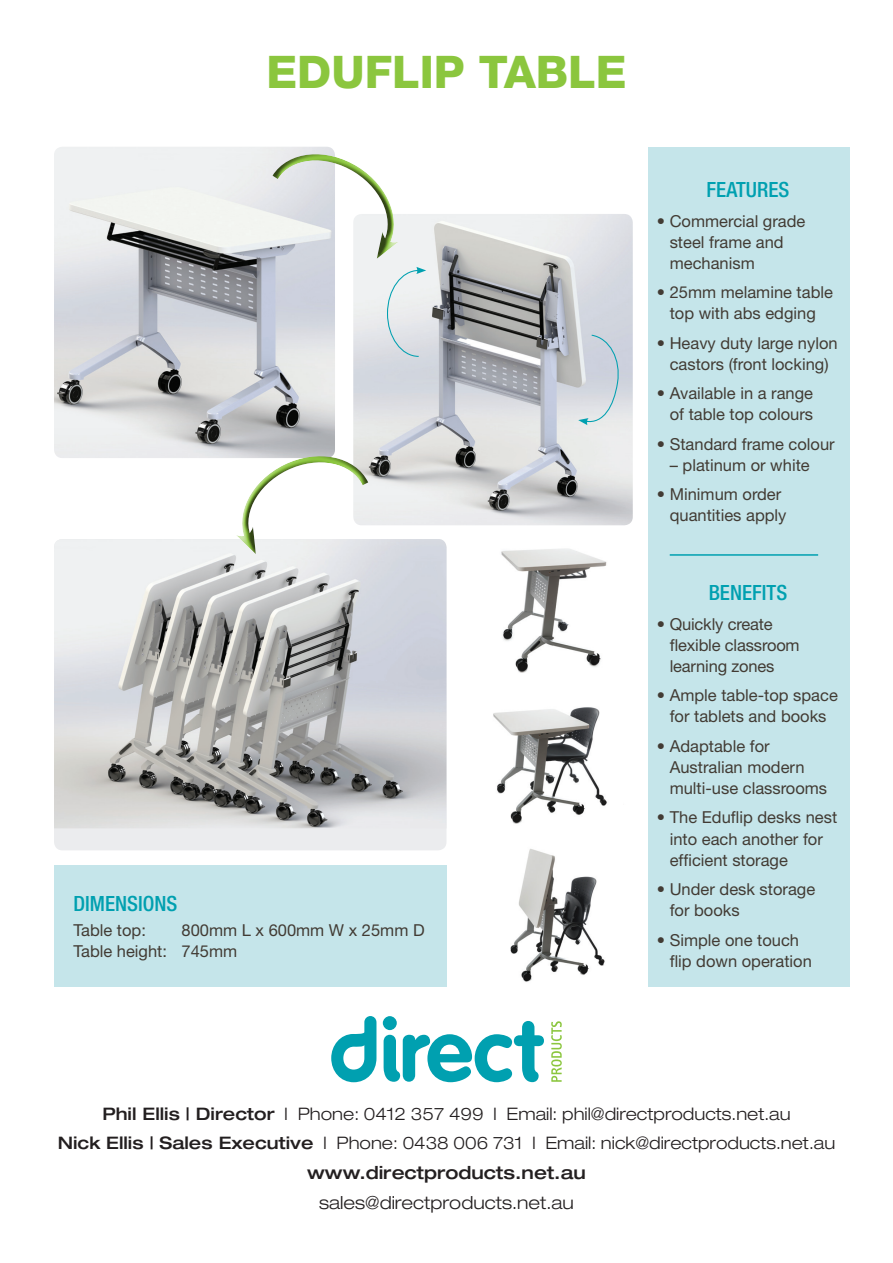
<style>
.page{position:relative;width:893px;height:1263px;background:#fff}
.page>*{position:absolute;margin:0;border:0;box-sizing:border-box;transform-origin:0 0}
.t1{font:800 45px "Helvetica Neue";color:#8bc63e}
.t2{font:500 condensed 21px "Helvetica Neue";color:#00a0b0}
.t3{font:300 expanded 18px "Helvetica Neue";color:#231f20}
.t4{font:500 expanded 18px "Helvetica Neue";color:#231f20}
.t5{font:300 expanded 17.25px/29.2px "Helvetica Neue";color:#231f20;text-align:center}
.t6{font:16.5px/21px "Helvetica Neue";color:#423b34}
.s1{font-weight:500}
</style>
<div class="page">
<div style="left:648px;top:147px;width:202px;height:839px;background:#c5e5ea"></div>
<div style="left:54px;top:865px;width:392px;height:121px;background:#c5e5ea"></div>
<svg style="left:331px;top:1016px;width:45px;height:66px"></svg>
<svg style="left:383px;top:1016px;width:161px;height:66px"></svg>
<svg style="left:551px;top:1021px;width:11px;height:61px"></svg>
<img style="left:54px;top:147px;width:281px;height:311px">
<img style="left:501px;top:548px;width:106px;height:125px">
<img style="left:493px;top:707px;width:114px;height:117px">
<img style="left:510px;top:849px;width:95px;height:133px">
<img style="left:353px;top:214px;width:280px;height:311px">
<svg style="left:578px;top:334px;width:44px;height:91px;background:#cdd6de"></svg>
<div style="left:54px;top:539px;width:392px;height:311px;background:#ebecee;border-radius:9px"></div>
<img style="left:54px;top:539px;width:392px;height:289px">
<svg style="left:262px;top:147px;width:164px;height:210px"></svg>
<svg style="left:216px;top:435px;width:161px;height:125px"></svg>
<hr style="left:670px;top:554px;width:148px;height:2px;background:#00a0b0">
<h1 class="t1" style="left:266px;top:46px;width:362px">EDUFLIP TABLE</h1>
<p class="t2" style="left:74px;top:891px;width:105px">DIMENSIONS</p>
<p class="t6" style="left:74px;top:920px;width:74px">Table top:</p>
<p class="t6" style="left:74px;top:920px;width:353px;text-indent:108px">800mm L x 600mm W x 25mm D<br>Table height: 745mm</p>
<p class="t2" style="left:706px;top:177px;width:84px">FEATURES</p>
<p class="t6" style="left:670px;top:210px;width:137px;text-indent:-13px">• Commercial grade steel frame and mechanism</p>
<p class="t6" style="left:657px;top:281px;width:178px;text-align:center">• 25mm melamine table top with abs edging</p>
<p class="t6" style="left:657px;top:332px;width:182px;text-align:center">• Heavy duty large nylon castors (front locking)</p>
<p class="t6" style="left:657px;top:382px;width:158px;text-align:right">• Available in a range of table top colours</p>
<p class="t6" style="left:657px;top:433px;width:179px">• Standard frame colour</p>
<p class="t6" style="left:670px;top:454px;width:141px">– platinum or white</p>
<p class="t6" style="left:670px;top:484px;width:118px;text-indent:-13px">• Minimum order quantities apply</p>
<p class="t2" style="left:709px;top:580px;width:80px">BENEFITS</p>
<p class="t6" style="left:670px;top:613px;width:131px;text-indent:-13px">• Quickly create flexible classroom learning zones</p>
<p class="t6" style="left:657px;top:685px;width:182px;text-align:center">• Ample table-top space for tablets and books</p>
<p class="t6" style="left:670px;top:735px;width:159px;text-indent:-13px">• Adaptable for<br>Australian modern multi-use classrooms</p>
<p class="t6" style="left:670px;top:807px;width:169px;text-indent:-13px">• The Eduflip desks nest into each another for efficient storage</p>
<p class="t6" style="left:670px;top:878px;width:147px;text-indent:-13px">• Under desk storage for books</p>
<p class="t6" style="left:670px;top:929px;width:144px;text-indent:-13px">• Simple one touch flip down operation</p>
<p class="t5" style="left:58px;top:1098px;width:779px"><span class="s1">Phil Ellis | Director</span> I Phone: 0412 357 499 I Email: phil@directproducts.net.au<br><span class="s1">Nick Ellis | Sales Executive</span> I Phone: 0438 006 731 I Email: nick@directproducts.net.au</p>
<p class="t4" style="left:307px;top:1161px;width:280px">www.directproducts.net.au</p>
<p class="t3" style="left:319px;top:1192px;width:256px">sales@directproducts.net.au</p>
</div>
